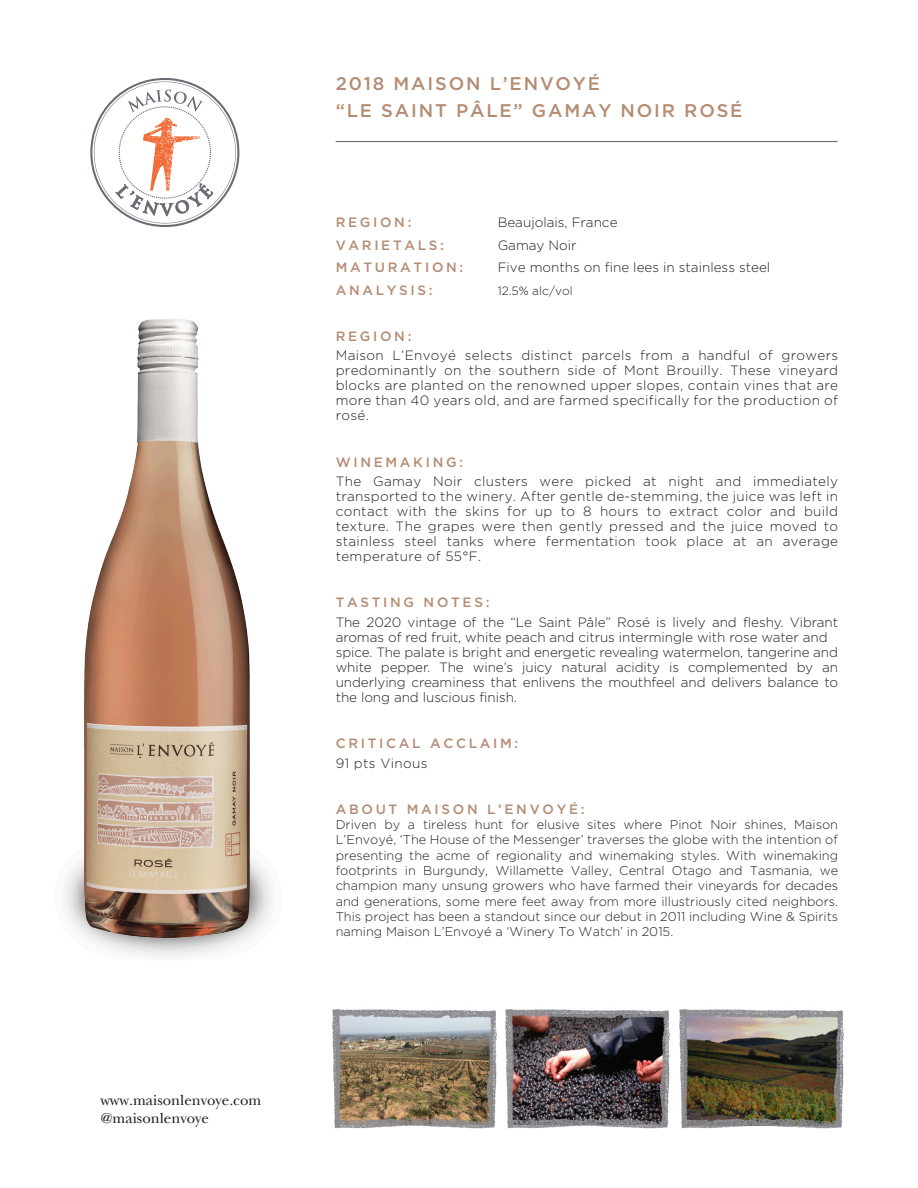
<style>
.page{position:relative;width:918px;height:1188px;background:#fff}
.page>*{position:absolute;margin:0;border:0;box-sizing:border-box;transform-origin:0 0}
.t1{font:500 18.3px/27px "Gotham";letter-spacing:.1em;color:#b48c73}
.t2{font:15px/18px "New Baskerville LT";color:#231f20}
.t3{font:300 13.5px/15px "Gotham";letter-spacing:-.005em;color:#231f20;text-align:justify}
.t4{font:500 13.5px "Gotham";letter-spacing:.2em;color:#b48c73}
.t5{font:300 13.5px "Gotham";letter-spacing:.025em;color:#231f20}
.t6{font:300 12.75px/15.3px "Gotham";color:#231f20;text-align:justify}
.t7{font:300 12px "Gotham";color:#231f20}
</style>
<div class="page">
<hr style="left:336px;top:141px;width:502px;height:1px;background:#686c72">
<svg style="left:90px;top:78px;width:150px;height:149px"></svg>
<img style="left:332px;top:1009px;width:165px;height:120px">
<img style="left:505px;top:1009px;width:165px;height:120px">
<img style="left:679px;top:1009px;width:165px;height:120px">
<img style="left:75px;top:318px;width:188px;height:622px">
<p class="t2" style="left:100px;top:1091px;width:163px">www.maisonlenvoye.com @maisonlenvoye</p>
<h1 class="t1" style="left:336px;top:70px;width:408px">2018 MAISON L’ENVOYÉ<br>“LE SAINT PÂLE” GAMAY NOIR ROSÉ</h1>
<p class="t4" style="left:336px;top:214px;width:77px">REGION:</p>
<p class="t3" style="left:498px;top:215px;width:121px">Beaujolais, France</p>
<p class="t4" style="left:336px;top:237px;width:110px">VARIETALS:</p>
<p class="t3" style="left:498px;top:237px;width:80px">Gamay Noir</p>
<p class="t4" style="left:336px;top:259px;width:129px">MATURATION:</p>
<p class="t3" style="left:498px;top:260px;width:274px">Five months on fine lees in stainless steel</p>
<p class="t4" style="left:336px;top:282px;width:98px">ANALYSIS:</p>
<p class="t7" style="left:498px;top:283px;width:76px">12.5% alc/vol</p>
<p class="t4" style="left:336px;top:328px;width:77px">REGION:</p>
<p class="t3" style="left:336px;top:348px;width:504px">Maison L’Envoyé selects distinct parcels from a handful of growers predominantly on the southern side of Mont Brouilly. These vineyard blocks are planted on the renowned upper slopes, contain vines that are more than 40 years old, and are farmed specifically for the production of rosé.</p>
<p class="t4" style="left:336px;top:454px;width:129px">WINEMAKING:</p>
<p class="t3" style="left:336px;top:474px;width:504px">The Gamay Noir clusters were picked at night and immediately transported to the winery. After gentle de-stemming, the juice was left in contact with the skins for up to 8 hours to extract color and build texture. The grapes were then gently pressed and the juice moved to stainless steel tanks where fermentation took place at an average temperature of 55°F.</p>
<p class="t4" style="left:336px;top:594px;width:155px">TASTING NOTES:</p>
<p class="t3" style="left:336px;top:615px;width:504px;text-align:left">The 2020 vintage of the “Le Saint Pâle” Rosé is lively and fleshy. Vibrant aromas of red fruit, white peach and citrus intermingle with rose water and spice. The palate is bright and energetic revealing watermelon, tangerine and white pepper. The wine’s juicy natural acidity is complemented by an underlying creaminess that enlivens the mouthfeel and delivers balance to the long and luscious finish.</p>
<p class="t4" style="left:336px;top:735px;width:184px">CRITICAL ACCLAIM:</p>
<p class="t5" style="left:336px;top:755px;width:93px">91 pts Vinous</p>
<p class="t4" style="left:336px;top:801px;width:250px">ABOUT MAISON L’ENVOYÉ:</p>
<p class="t6" style="left:336px;top:817px;width:504px">Driven by a tireless hunt for elusive sites where Pinot Noir shines, Maison L’Envoyé, ‘The House of the Messenger’ traverses the globe with the intention of presenting the acme of regionality and winemaking styles. With winemaking footprints in Burgundy, Willamette Valley, Central Otago and Tasmania, we champion many unsung growers who have farmed their vineyards for decades and generations, some mere feet away from more illustriously cited neighbors.<br>This project has been a standout since our debut in 2011 including Wine &amp; Spirits naming Maison L’Envoyé a ‘Winery To Watch’ in 2015.</p>
</div>
